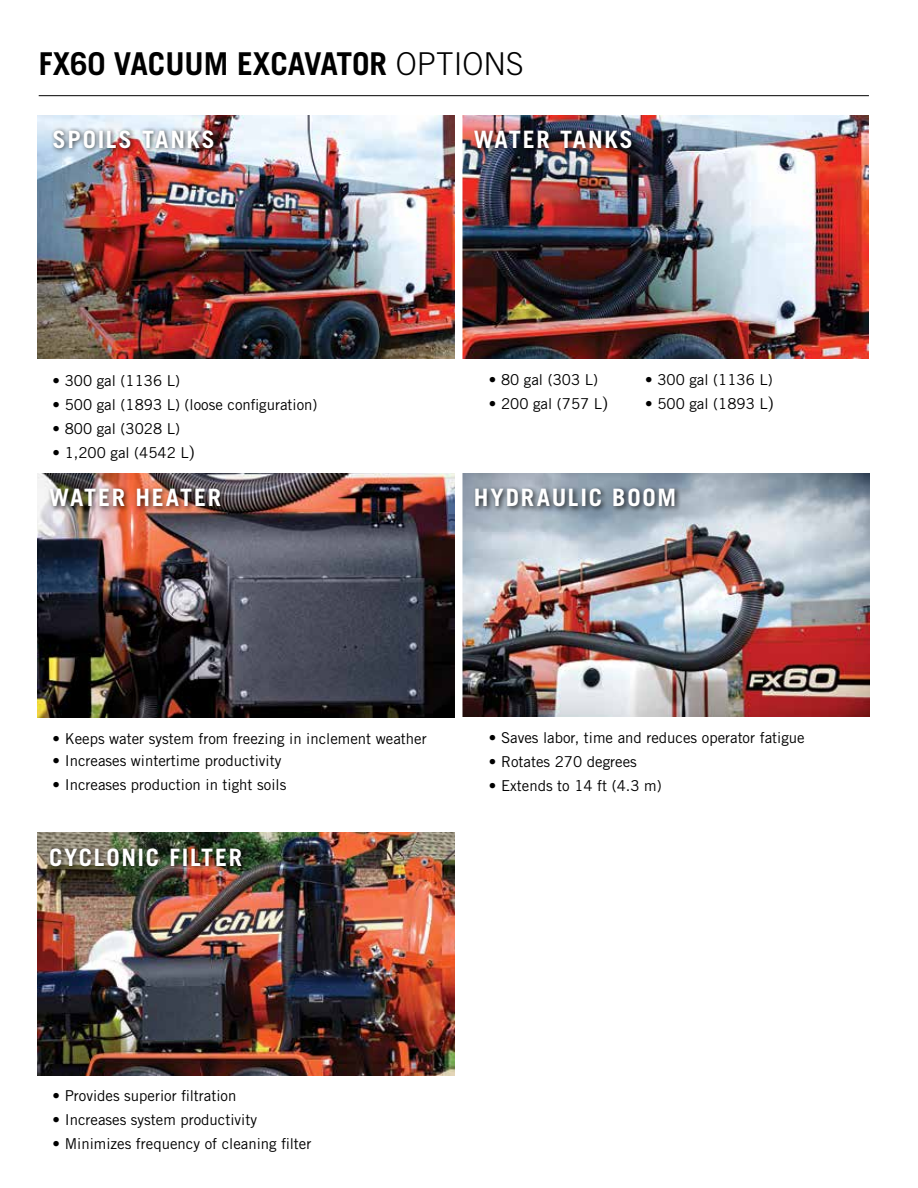
<style>
.page{position:relative;width:918px;height:1188px;background:#fff}
.page>*{position:absolute;margin:0;border:0;box-sizing:border-box;transform-origin:0 0}
.t1{font:700 31.5px "Trade Gothic LT Std";color:#000}
.t2{font:700 24px "Trade Gothic LT Std";letter-spacing:.065em;color:#fff}
.t3{font:15px "Trade Gothic LT Std";color:#000}
.s1{font-weight:300}
.s2{font-family:"Minion Pro";font-size:18px}
</style>
<div class="page">
<hr style="left:39px;top:95px;width:830px;height:1px;background:#000">
<img style="left:462px;top:115px;width:407px;height:244px">
<img style="left:38px;top:115px;width:417px;height:244px">
<div style="left:51px;top:127px;width:169px;height:27px;background:#000;opacity:.75"></div>
<div style="left:472px;top:127px;width:166px;height:27px;background:#000;opacity:.75"></div>
<img style="left:38px;top:473px;width:417px;height:244px">
<div style="left:47px;top:485px;width:180px;height:28px;background:#000;opacity:.75"></div>
<img style="left:462px;top:473px;width:407px;height:244px">
<img style="left:38px;top:832px;width:417px;height:243px">
<div style="left:473px;top:486px;width:209px;height:27px;background:#000;opacity:.75"></div>
<div style="left:48px;top:845px;width:200px;height:27px;background:#000;opacity:.75"></div>
<h1 class="t1" style="left:39px;top:45px;width:487px">FX60 VACUUM EXCAVATOR <span class="s1">OPTIONS</span></h1>
<h2 class="t2" style="left:53px;top:124px;width:164px">SPOILS TANKS</h2>
<h2 class="t2" style="left:474px;top:124px;width:160px">WATER TANKS</h2>
<p class="t3" style="left:53px;top:372px;width:129px">• 300 gal (1136 L)</p>
<p class="t3" style="left:53px;top:396px;width:266px">• 500 gal (1893 L) (loose configuration)</p>
<p class="t3" style="left:53px;top:420px;width:129px">• 800 gal (3028 L)</p>
<p class="t3" style="left:53px;top:444px;width:144px">• 1,200 gal (4542 L<span class="s2">)</span></p>
<p class="t3" style="left:489px;top:371px;width:111px">• 80 gal (303 L)</p>
<p class="t3" style="left:489px;top:395px;width:121px">• 200 gal (757 L<span class="s2">)</span></p>
<p class="t3" style="left:645px;top:371px;width:129px">• 300 gal (1136 L)</p>
<p class="t3" style="left:645px;top:395px;width:130px">• 500 gal (1893 L<span class="s2">)</span></p>
<h2 class="t2" style="left:49px;top:483px;width:173px">WATER HEATER</h2>
<h2 class="t2" style="left:474px;top:483px;width:204px">HYDRAULIC BOOM</h2>
<p class="t3" style="left:53px;top:729px;width:376px">• Keeps water system from freezing in inclement weather</p>
<p class="t3" style="left:53px;top:752px;width:230px">• Increases wintertime productivity</p>
<p class="t3" style="left:53px;top:776px;width:235px">• Increases production in tight soils</p>
<h2 class="t2" style="left:49px;top:843px;width:194px">CYCLONIC FILTER</h2>
<p class="t3" style="left:489px;top:728px;width:317px">• Saves labor, time and reduces operator fatigue</p>
<p class="t3" style="left:489px;top:752px;width:149px">• Rotates 270 degrees</p>
<p class="t3" style="left:489px;top:776px;width:174px">• Extends to 14 ft (4.3 m)</p>
<p class="t3" style="left:53px;top:1087px;width:185px">• Provides superior filtration</p>
<p class="t3" style="left:53px;top:1111px;width:206px">• Increases system productivity</p>
<p class="t3" style="left:53px;top:1135px;width:260px">• Minimizes frequency of cleaning filter</p>
</div>
